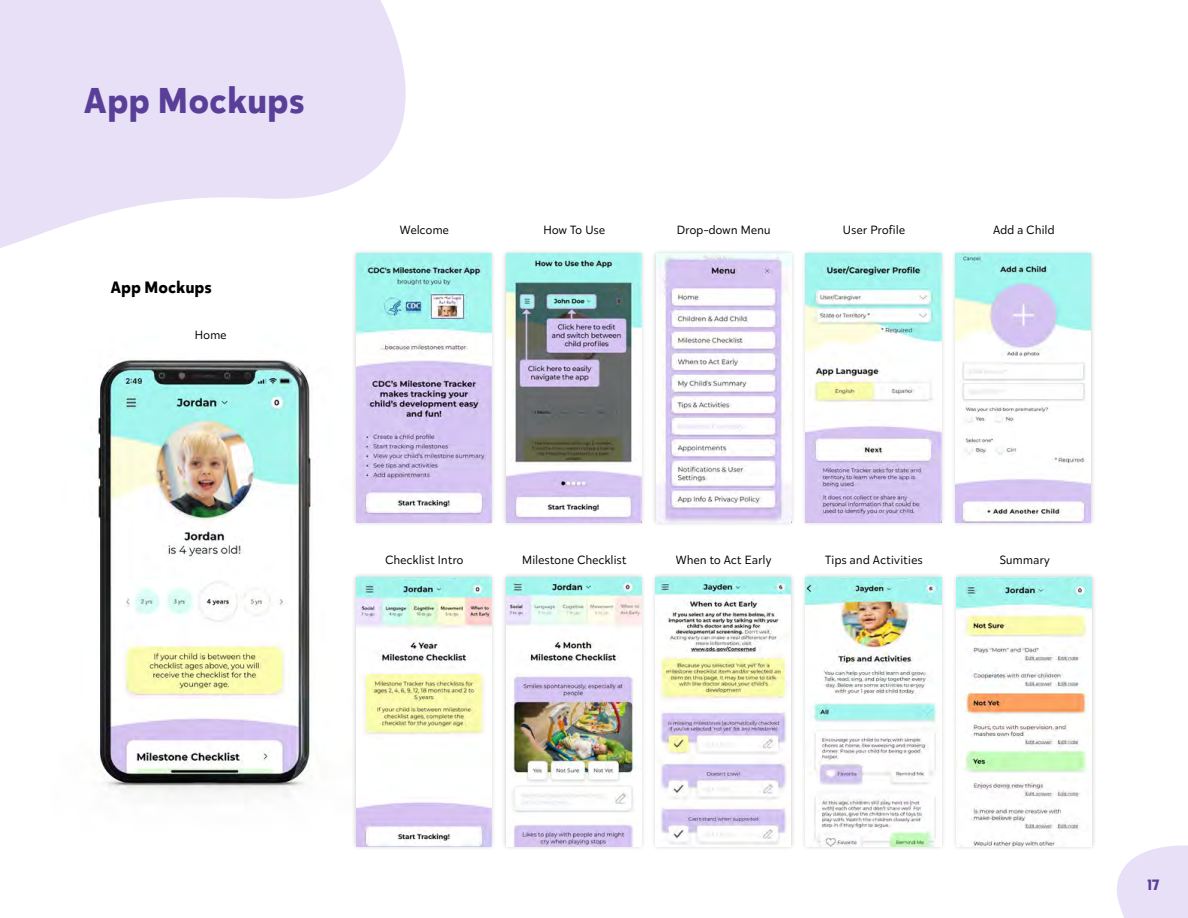
<style>
.page{position:relative;width:1188px;height:918px;background:#fff}
.page>*{position:absolute;margin:0;border:0;box-sizing:border-box;transform-origin:0 0}
.t1{font:700 36px "Karu";letter-spacing:.03em;color:#5a3f99}
.t2{font:700 16.5px "Karu";letter-spacing:.03em;color:#000}
.t3{font:700 15px "Karu";color:#5a3f99}
.t4{font:12px "Karu";letter-spacing:.03em;color:#000}
</style>
<div class="page">
<svg style="left:1117px;top:845px;width:71px;height:73px;background:#eae3f7"></svg>
<svg style="left:0;top:0;width:406px;height:248px;fill:#e8e0f7"></svg>
<img style="left:98px;top:358px;width:213px;height:439px">
<div style="left:351px;top:248px;width:146px;height:279px;background:#000;opacity:.2"></div>
<img style="left:356px;top:254px;width:136px;height:268px">
<div style="left:801px;top:248px;width:145px;height:279px;background:#000;opacity:.2"></div>
<img style="left:806px;top:254px;width:135px;height:268px">
<div style="left:501px;top:248px;width:146px;height:279px;background:#000;opacity:.2"></div>
<img style="left:506px;top:254px;width:135px;height:268px">
<div style="left:651px;top:248px;width:145px;height:279px;background:#000;opacity:.2"></div>
<img style="left:656px;top:254px;width:135px;height:268px">
<div style="left:951px;top:248px;width:145px;height:279px;background:#000;opacity:.2"></div>
<img style="left:956px;top:254px;width:135px;height:268px">
<div style="left:351px;top:572px;width:146px;height:279px;background:#000;opacity:.2"></div>
<img style="left:356px;top:577px;width:136px;height:269px">
<div style="left:501px;top:572px;width:146px;height:279px;background:#000;opacity:.2"></div>
<img style="left:506px;top:577px;width:135px;height:269px">
<div style="left:650px;top:572px;width:146px;height:279px;background:#000;opacity:.2"></div>
<img style="left:656px;top:577px;width:135px;height:269px">
<div style="left:801px;top:572px;width:145px;height:279px;background:#000;opacity:.2"></div>
<img style="left:806px;top:577px;width:135px;height:269px">
<div style="left:952px;top:572px;width:145px;height:279px;background:#000;opacity:.2"></div>
<img style="left:957px;top:577px;width:135px;height:269px">
<h4 class="t1" style="left:84px;top:75px;width:222px">App Mockups</h4>
<p class="t2" style="left:111px;top:275px;width:102px">App Mockups</p>
<p class="t4" style="left:195px;top:327px;width:33px">Home</p>
<p class="t4" style="left:400px;top:222px;width:50px">Welcome</p>
<p class="t4" style="left:543px;top:222px;width:63px">How To Use</p>
<p class="t4" style="left:677px;top:222px;width:95px">Drop-down Menu</p>
<p class="t4" style="left:843px;top:222px;width:64px">User Profile</p>
<p class="t4" style="left:993px;top:222px;width:63px">Add a Child</p>
<p class="t4" style="left:385px;top:551px;width:80px">Checklist Intro</p>
<p class="t4" style="left:522px;top:551px;width:106px">Milestone Checklist</p>
<p class="t4" style="left:676px;top:551px;width:97px">When to Act Early</p>
<p class="t4" style="left:825px;top:551px;width:99px">Tips and Activities</p>
<p class="t4" style="left:1000px;top:551px;width:52px">Summary</p>
<p class="t3" style="left:1147px;top:874px;width:14px">17</p>
</div>
